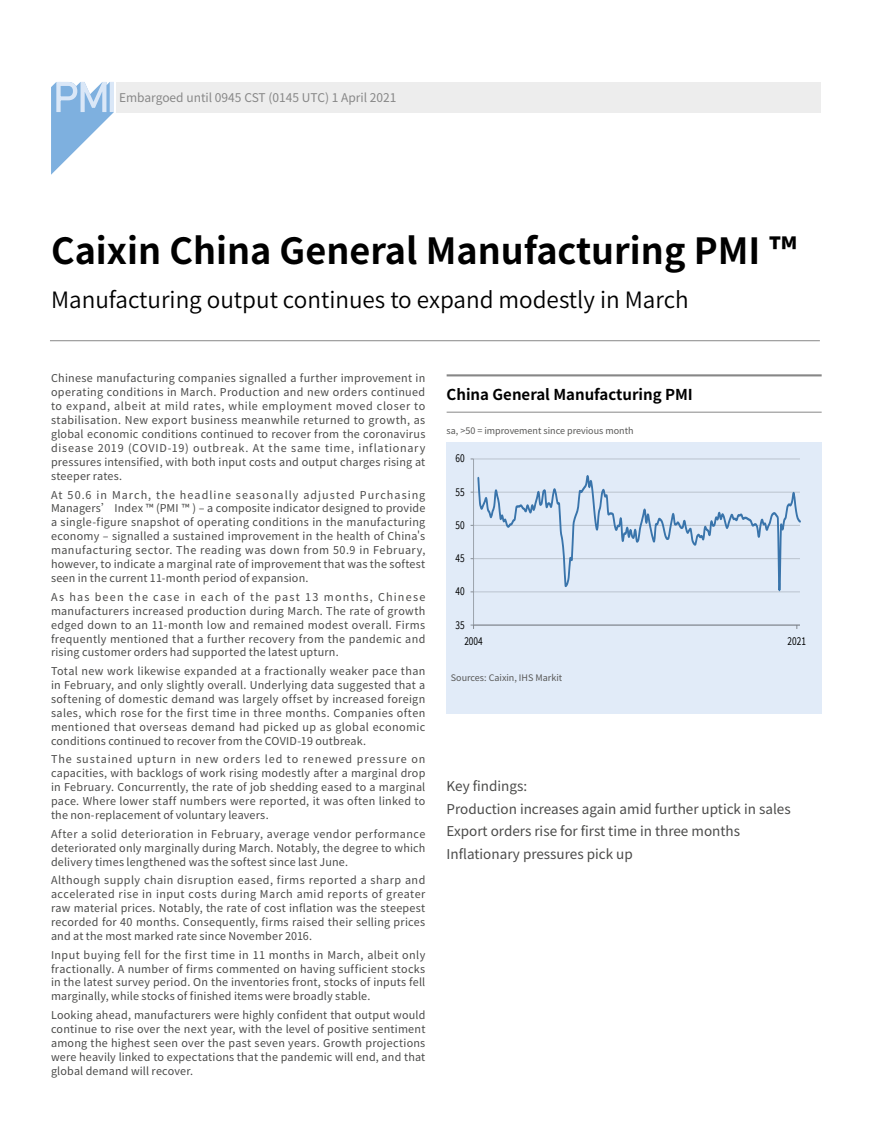
<style>
.page{position:relative;width:872px;height:1127px;background:#fff}
.page>*{position:absolute;margin:0;border:0;box-sizing:border-box;transform-origin:0 0}
.t1{font:700 36px "Source Han Sans CN";color:#000}
.t2{font:22.5px "Source Han Sans CN";color:#000}
.t3{font:700 15px "Source Han Sans CN";color:#000}
.t4{font:13.5px/22.5px "Source Han Sans CN";color:#4a4a49}
.t5{font:12px "Source Han Sans CN";color:#878787}
.t6{font:12px "Source Sans Pro";letter-spacing:-.005em;color:#000;scale:.78 1}
.t7{font:10.8px/14px "Source Han Sans CN";letter-spacing:.015em;color:#4a4a49;text-align:justify}
.t8{font:9px "Source Han Sans CN";color:#575756}
</style>
<div class="page">
<hr style="left:50px;top:340px;width:770px;height:1px;background:#878787">
<div style="left:446px;top:442px;width:375px;height:272px;background:#e1ebf8"></div>
<hr style="left:446px;top:374px;width:375px;height:2px;background:#878787">
<hr style="left:446px;top:412px;width:375px;height:1px;background:#878787">
<div style="left:116px;top:82px;width:705px;height:30px;background:#ededed"></div>
<svg style="left:51px;top:82px;width:63px;height:93px"></svg>
<hr style="left:473px;top:458px;width:327px;height:1px;background:#d9d9d9">
<hr style="left:473px;top:459px;width:1px;height:166px;background:#a6a6a6">
<hr style="left:473px;top:625px;width:327px;height:1px;background:#868686">
<svg style="left:470px;top:475px;width:330px;height:118px"></svg>
<p class="t5" style="left:119px;top:90px;width:279px">Embargoed until 0945 CST (0145 UTC) 1 April 2021</p>
<h1 class="t1" style="left:51px;top:231px;width:747px">Caixin China General Manufacturing PMI ™</h1>
<h2 class="t2" style="left:51px;top:287px;width:639px">Manufacturing output continues to expand modestly in March</h2>
<p class="t7" style="left:51px;top:372px;width:376px">Chinese manufacturing companies signalled a further improvement in operating conditions in March. Production and new orders continued to expand, albeit at mild rates, while employment moved closer to stabilisation. New export business meanwhile returned to growth, as global economic conditions continued to recover from the coronavirus disease 2019 (COVID-19) outbreak. At the same time, inflationary pressures intensified, with both input costs and output charges rising at steeper rates.</p>
<p class="t7" style="left:51px;top:488px;width:376px">At 50.6 in March, the headline seasonally adjusted Purchasing Managers’ Index ™ (PMI ™ ) – a composite indicator designed to provide a single-figure snapshot of operating conditions in the manufacturing economy – signalled a sustained improvement in the health of China's manufacturing sector. The reading was down from 50.9 in February, however, to indicate a marginal rate of improvement that was the softest seen in the current 11-month period of expansion.</p>
<p class="t7" style="left:51px;top:590px;width:376px">As has been the case in each of the past 13 months, Chinese manufacturers increased production during March. The rate of growth edged down to an 11-month low and remained modest overall. Firms frequently mentioned that a further recovery from the pandemic and rising customer orders had supported the latest upturn.</p>
<p class="t7" style="left:51px;top:664px;width:376px">Total new work likewise expanded at a fractionally weaker pace than in February, and only slightly overall. Underlying data suggested that a softening of domestic demand was largely offset by increased foreign sales, which rose for the first time in three months. Companies often mentioned that overseas demand had picked up as global economic conditions continued to recover from the COVID-19 outbreak.</p>
<p class="t7" style="left:51px;top:753px;width:376px">The sustained upturn in new orders led to renewed pressure on capacities, with backlogs of work rising modestly after a marginal drop in February. Concurrently, the rate of job shedding eased to a marginal pace. Where lower staff numbers were reported, it was often linked to the non-replacement of voluntary leavers.</p>
<p class="t7" style="left:51px;top:827px;width:376px">After a solid deterioration in February, average vendor performance deteriorated only marginally during March. Notably, the degree to which delivery times lengthened was the softest since last June.</p>
<p class="t7" style="left:51px;top:873px;width:376px">Although supply chain disruption eased, firms reported a sharp and accelerated rise in input costs during March amid reports of greater raw material prices. Notably, the rate of cost inflation was the steepest recorded for 40 months. Consequently, firms raised their selling prices and at the most marked rate since November 2016.</p>
<p class="t7" style="left:51px;top:948px;width:376px">Input buying fell for the first time in 11 months in March, albeit only fractionally. A number of firms commented on having sufficient stocks in the latest survey period. On the inventories front, stocks of inputs fell marginally, while stocks of finished items were broadly stable.</p>
<p class="t7" style="left:51px;top:1008px;width:376px">Looking ahead, manufacturers were highly confident that output would continue to rise over the next year, with the level of positive sentiment among the highest seen over the past seven years. Growth projections were heavily linked to expectations that the pandemic will end, and that global demand will recover.</p>
<h3 class="t3" style="left:446px;top:386px;width:248px">China General Manufacturing PMI</h3>
<p class="t8" style="left:446px;top:425px;width:188px">sa, &gt;50 = improvement since previous month</p>
<p class="t6" style="left:455px;top:451px;width:13px">60</p>
<p class="t6" style="left:455px;top:484px;width:13px">55</p>
<p class="t6" style="left:455px;top:517px;width:13px">50</p>
<p class="t6" style="left:455px;top:550px;width:13px">45</p>
<p class="t6" style="left:455px;top:584px;width:13px">40</p>
<p class="t6" style="left:455px;top:617px;width:13px">35</p>
<p class="t6" style="left:464px;top:633px;width:25px">2004</p>
<p class="t6" style="left:787px;top:633px;width:25px">2021</p>
<p class="t8" style="left:451px;top:672px;width:113px">Sources: Caixin, IHS Markit</p>
<p class="t4" style="left:446px;top:775px;width:345px">Key findings:<br>Production increases again amid further uptick in sales Export orders rise for first time in three months Inflationary pressures pick up</p>
</div>
